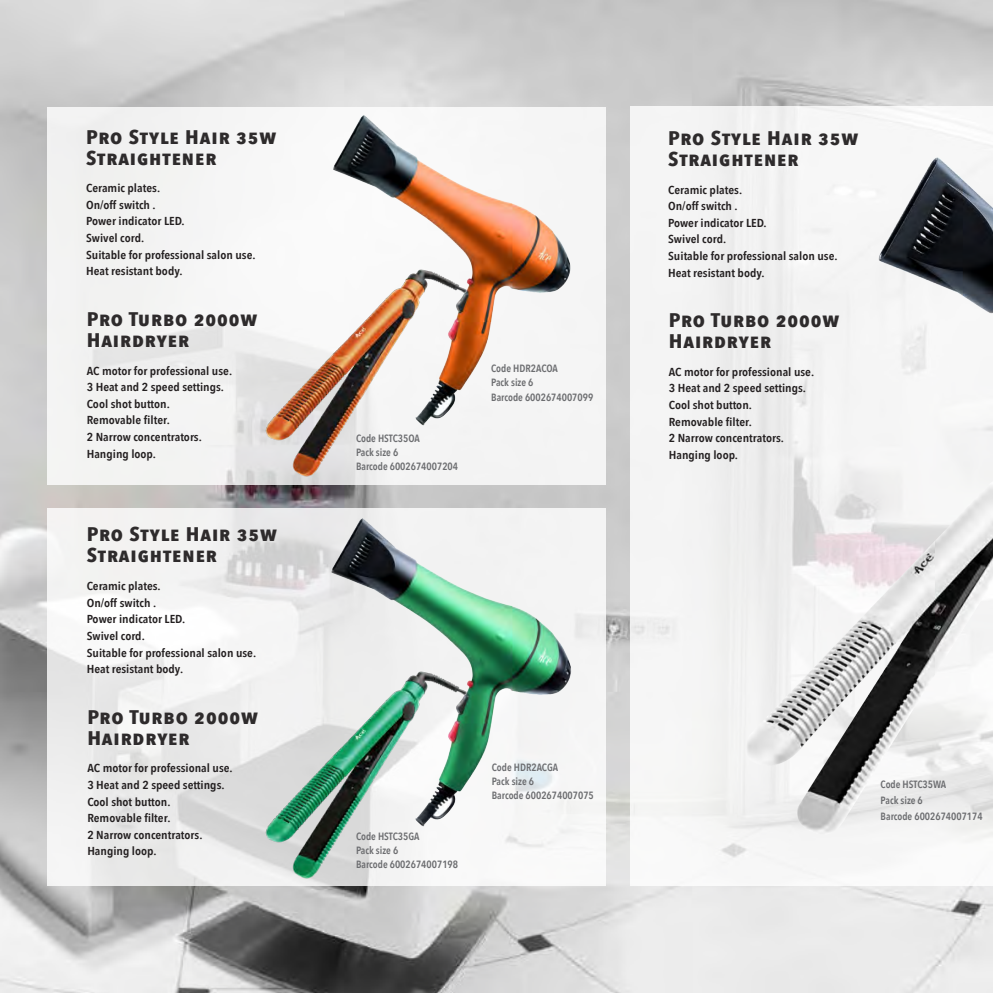
<style>
.page{position:relative;width:993px;height:993px;background:#fff}
.page>*{position:absolute;margin:0;border:0;box-sizing:border-box;transform-origin:0 0}
.t1{font:700 19.6px "Avenir Next Condensed";letter-spacing:.04em;color:#2e2b2c;scale:1.15 1}
.t2{font:600 11.55px "Avenir Next Condensed";color:#231f20;scale:1.12 1}
.t3{font:600 10.5px "Avenir Next Condensed";color:#6c6d70}
</style>
<div class="page">
<img style="left:0;top:0;width:992px;height:992px">
<div style="left:630px;top:107px;width:362px;height:778px;background:#f4f4f4"></div>
<svg style="left:47px;top:508px;width:558px;height:377px;fill:#f2f2f1"></svg>
<div style="left:47px;top:107px;width:558px;height:377px;background:#f3f3f3"></div>
<img style="left:722px;top:436px;width:270px;height:414px">
<img style="left:810px;top:157px;width:182px;height:593px">
<img style="left:251px;top:354px;width:116px;height:130px">
<img style="left:297px;top:115px;width:274px;height:316px">
<img style="left:251px;top:665px;width:221px;height:220px">
<img style="left:297px;top:508px;width:308px;height:324px">
<p class="t1" style="left:86px;top:125px;width:167px">Pro Style Hair 35w</p>
<p class="t1" style="left:86px;top:146px;width:115px">Straightener</p>
<p class="t2" style="left:86px;top:178px;width:68px">Ceramic plates.</p>
<p class="t2" style="left:86px;top:195px;width:64px">On/off switch .</p>
<p class="t2" style="left:86px;top:211px;width:89px">Power indicator LED.</p>
<p class="t2" style="left:86px;top:228px;width:53px">Swivel cord.</p>
<p class="t2" style="left:86px;top:245px;width:153px">Suitable for professional salon use.</p>
<p class="t2" style="left:86px;top:261px;width:88px">Heat resistant body.</p>
<p class="t1" style="left:87px;top:307px;width:150px">Pro Turbo 2000w</p>
<p class="t1" style="left:87px;top:328px;width:90px">Hairdryer</p>
<p class="t2" style="left:87px;top:360px;width:131px">AC motor for professional use.</p>
<p class="t2" style="left:87px;top:377px;width:124px">3 Heat and 2 speed settings.</p>
<p class="t2" style="left:87px;top:393px;width:76px">Cool shot button.</p>
<p class="t2" style="left:87px;top:410px;width:76px">Removable filter.</p>
<p class="t2" style="left:87px;top:427px;width:104px">2 Narrow concentrators.</p>
<p class="t2" style="left:87px;top:443px;width:63px">Hanging loop.</p>
<p class="t1" style="left:87px;top:522px;width:167px">Pro Style Hair 35w</p>
<p class="t1" style="left:87px;top:543px;width:115px">Straightener</p>
<p class="t2" style="left:87px;top:575px;width:68px">Ceramic plates.</p>
<p class="t2" style="left:87px;top:592px;width:64px">On/off switch .</p>
<p class="t2" style="left:87px;top:609px;width:89px">Power indicator LED.</p>
<p class="t2" style="left:87px;top:625px;width:53px">Swivel cord.</p>
<p class="t2" style="left:87px;top:642px;width:153px">Suitable for professional salon use.</p>
<p class="t2" style="left:87px;top:659px;width:88px">Heat resistant body.</p>
<p class="t1" style="left:87px;top:704px;width:150px">Pro Turbo 2000w</p>
<p class="t1" style="left:87px;top:725px;width:90px">Hairdryer</p>
<p class="t2" style="left:87px;top:758px;width:131px">AC motor for professional use.</p>
<p class="t2" style="left:87px;top:774px;width:124px">3 Heat and 2 speed settings.</p>
<p class="t2" style="left:87px;top:791px;width:76px">Cool shot button.</p>
<p class="t2" style="left:87px;top:807px;width:76px">Removable filter.</p>
<p class="t2" style="left:87px;top:824px;width:104px">2 Narrow concentrators.</p>
<p class="t2" style="left:87px;top:841px;width:63px">Hanging loop.</p>
<p class="t3" style="left:356px;top:429px;width:65px">Code HSTC35OA</p>
<p class="t3" style="left:356px;top:443px;width:44px">Pack size 6</p>
<p class="t3" style="left:356px;top:457px;width:103px">Barcode 6002674007204</p>
<p class="t3" style="left:491px;top:359px;width:68px">Code HDR2ACOA</p>
<p class="t3" style="left:491px;top:373px;width:44px">Pack size 6</p>
<p class="t3" style="left:491px;top:387px;width:103px">Barcode 6002674007099</p>
<p class="t1" style="left:668px;top:126px;width:167px">Pro Style Hair 35w</p>
<p class="t1" style="left:668px;top:147px;width:115px">Straightener</p>
<p class="t2" style="left:668px;top:179px;width:68px">Ceramic plates.</p>
<p class="t2" style="left:668px;top:196px;width:64px">On/off switch .</p>
<p class="t2" style="left:668px;top:213px;width:89px">Power indicator LED.</p>
<p class="t2" style="left:668px;top:229px;width:53px">Swivel cord.</p>
<p class="t2" style="left:668px;top:246px;width:153px">Suitable for professional salon use.</p>
<p class="t2" style="left:668px;top:262px;width:88px">Heat resistant body.</p>
<p class="t1" style="left:668px;top:308px;width:150px">Pro Turbo 2000w</p>
<p class="t1" style="left:668px;top:329px;width:90px">Hairdryer</p>
<p class="t2" style="left:668px;top:362px;width:131px">AC motor for professional use.</p>
<p class="t2" style="left:668px;top:378px;width:124px">3 Heat and 2 speed settings.</p>
<p class="t2" style="left:668px;top:395px;width:76px">Cool shot button.</p>
<p class="t2" style="left:668px;top:411px;width:76px">Removable filter.</p>
<p class="t2" style="left:668px;top:428px;width:104px">2 Narrow concentrators.</p>
<p class="t2" style="left:668px;top:445px;width:63px">Hanging loop.</p>
<p class="t3" style="left:356px;top:826px;width:65px">Code HSTC35GA</p>
<p class="t3" style="left:356px;top:840px;width:44px">Pack size 6</p>
<p class="t3" style="left:356px;top:854px;width:103px">Barcode 6002674007198</p>
<p class="t3" style="left:491px;top:758px;width:68px">Code HDR2ACGA</p>
<p class="t3" style="left:491px;top:772px;width:44px">Pack size 6</p>
<p class="t3" style="left:491px;top:786px;width:103px">Barcode 6002674007075</p>
<p class="t3" style="left:880px;top:775px;width:67px">Code HSTC35WA</p>
<p class="t3" style="left:880px;top:790px;width:44px">Pack size 6</p>
<p class="t3" style="left:880px;top:806px;width:103px">Barcode 6002674007174</p>
</div>
